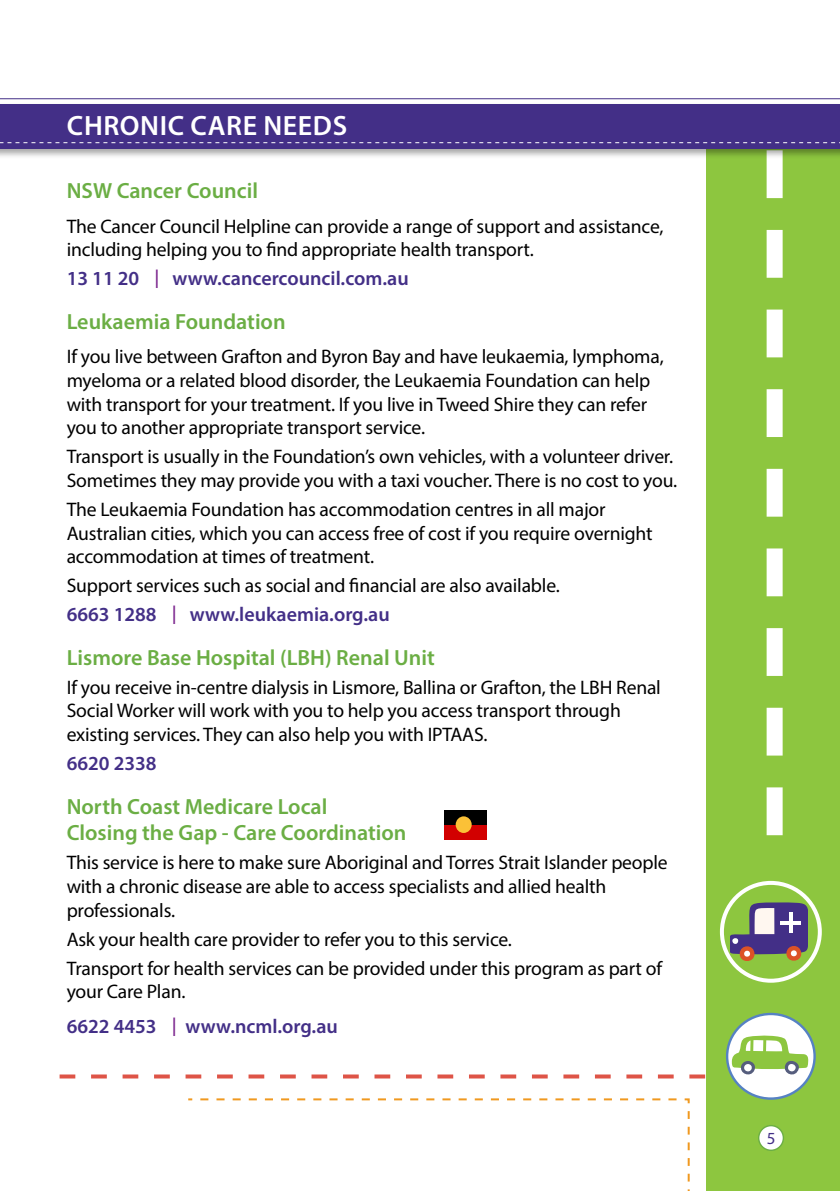
<style>
.page{position:relative;width:840px;height:1191px;background:#fff}
.page>*{position:absolute;margin:0;border:0;box-sizing:border-box;transform-origin:0 0}
.t1{font:600 28px "Myriad Pro";letter-spacing:.02em;color:#fff}
.t2{font:600 22px/26.4px "Myriad Pro";color:#6bae44}
.t3{font:600 20px "Myriad Pro";color:#432f87}
.t4{font:19.6px/23.6px "Myriad Pro";letter-spacing:-.01em;color:#000}
.t5{font:17px "Myriad Pro";color:#432f87}
.s1{font-weight:400;font-style:italic;font-size:25.4px;color:#7f2c91}
</style>
<div class="page">
<div style="left:706px;top:146px;width:133px;height:1045px;background:#8dc63f"></div>
<svg style="left:766px;top:159px;width:16px;height:676px"></svg>
<div style="left:726px;top:1014px;width:88px;height:84px;background:#fff;border-radius:50%"></div>
<div style="left:725px;top:1012px;width:90px;height:87px;border:2px solid #5682c3;border-radius:50%"></div>
<svg style="left:731px;top:1034px;width:76px;height:45px"></svg>
<div style="left:0;top:102px;width:839px;height:57px;background:#000;opacity:.35"></div>
<div style="left:0;top:104px;width:839px;height:45px;background:#432f87"></div>
<hr style="left:0;top:98px;width:839px;height:1px;background:#432f87">
<div style="left:443px;top:810px;width:43px;height:29px;background:#000"></div>
<div style="left:443px;top:824px;width:43px;height:15px;background:#d20000"></div>
<div style="left:455px;top:816px;width:16px;height:17px;background:#fbc137;border-radius:50%"></div>
<svg style="left:60px;top:1074px;width:644px;height:5px"></svg>
<svg style="left:188px;top:1098px;width:502px;height:93px"></svg>
<svg style="left:721px;top:883px;width:98px;height:97px"></svg>
<div style="left:719px;top:881px;width:102px;height:101px;border:4px solid #fff;border-radius:50%"></div>
<svg style="left:730px;top:902px;width:77px;height:61px"></svg>
<svg style="left:788px;top:912px;width:4px;height:20px"></svg>
<svg style="left:780px;top:920px;width:20px;height:4px"></svg>
<div style="left:758px;top:1125px;width:25px;height:25px;background:#fff;border-radius:50%"></div>
<div style="left:757px;top:1125px;width:26px;height:26px;border:1px solid #6bae44;border-radius:50%"></div>
<svg style="left:0;top:142px;width:836px;height:1px"></svg>
<h1 class="t1" style="left:67px;top:108px;width:281px">Chronic Care Needs</h1>
<p class="t2" style="left:67px;top:177px;width:193px">NSW Cancer Council</p>
<p class="t4" style="left:67px;top:214px;width:598px">The Cancer Council Helpline can provide a range of support and assistance, including helping you to find appropriate health transport.</p>
<p class="t3" style="left:67px;top:266px;width:343px">13 11 20 <span class="s1">/</span>www.cancercouncil.com.au</p>
<p class="t2" style="left:67px;top:307px;width:220px">Leukaemia Foundation</p>
<p class="t4" style="left:67px;top:345px;width:598px">If you live between Grafton and Byron Bay and have leukaemia, lymphoma, myeloma or a related blood disorder, the Leukaemia Foundation can help with transport for your treatment. If you live in Tweed Shire they can refer you to another appropriate transport service.</p>
<p class="t4" style="left:67px;top:444px;width:611px">Transport is usually in the Foundation’s own vehicles, with a volunteer driver.<br>Sometimes they may provide you with a taxi voucher. There is no cost to you.</p>
<p class="t4" style="left:67px;top:497px;width:587px">The Leukaemia Foundation has accommodation centres in all major<br>Australian cities, which you can access free of cost if you require overnight accommodation at times of treatment.</p>
<p class="t4" style="left:67px;top:573px;width:494px">Support services such as social and financial are also available.</p>
<p class="t3" style="left:67px;top:601px;width:324px">6663 1288 <span class="s1">/</span>www.leukaemia.org.au</p>
<p class="t2" style="left:67px;top:643px;width:369px">Lismore Base Hospital (LBH) Renal Unit</p>
<p class="t4" style="left:67px;top:675px;width:524px">If you receive in-centre dialysis in Lismore, Ballina or Grafton, the LBH</p>
<p class="t4" style="left:67px;top:675px;width:595px;text-indent:549px">Renal<br>Social Worker will work with you to help you access transport through existing services. They can also help you with IPTAAS</p>
<p class="t4" style="left:483px;top:722px;width:6px">.</p>
<p class="t3" style="left:67px;top:751px;width:91px">6620 2338</p>
<p class="t2" style="left:67px;top:792px;width:341px">North Coast Medicare Local<br>Closing the Gap - Care Coordination</p>
<p class="t4" style="left:67px;top:850px;width:602px">This service is here to make sure Aboriginal and Torres Strait Islander people with a chronic disease are able to access specialists and allied health professionals.</p>
<p class="t4" style="left:67px;top:924px;width:597px;line-height:29.2px">Ask your health care provider to refer you to this service.<br>Transport for health services can be provided under this program as part of</p>
<p class="t4" style="left:67px;top:979px;width:120px">your Care Plan.</p>
<p class="t3" style="left:67px;top:1013px;width:272px">6622 4453 <span class="s1">/</span>www.ncml.org.au</p>
<p class="t5" style="left:766px;top:1127px;width:10px">5</p>
</div>
